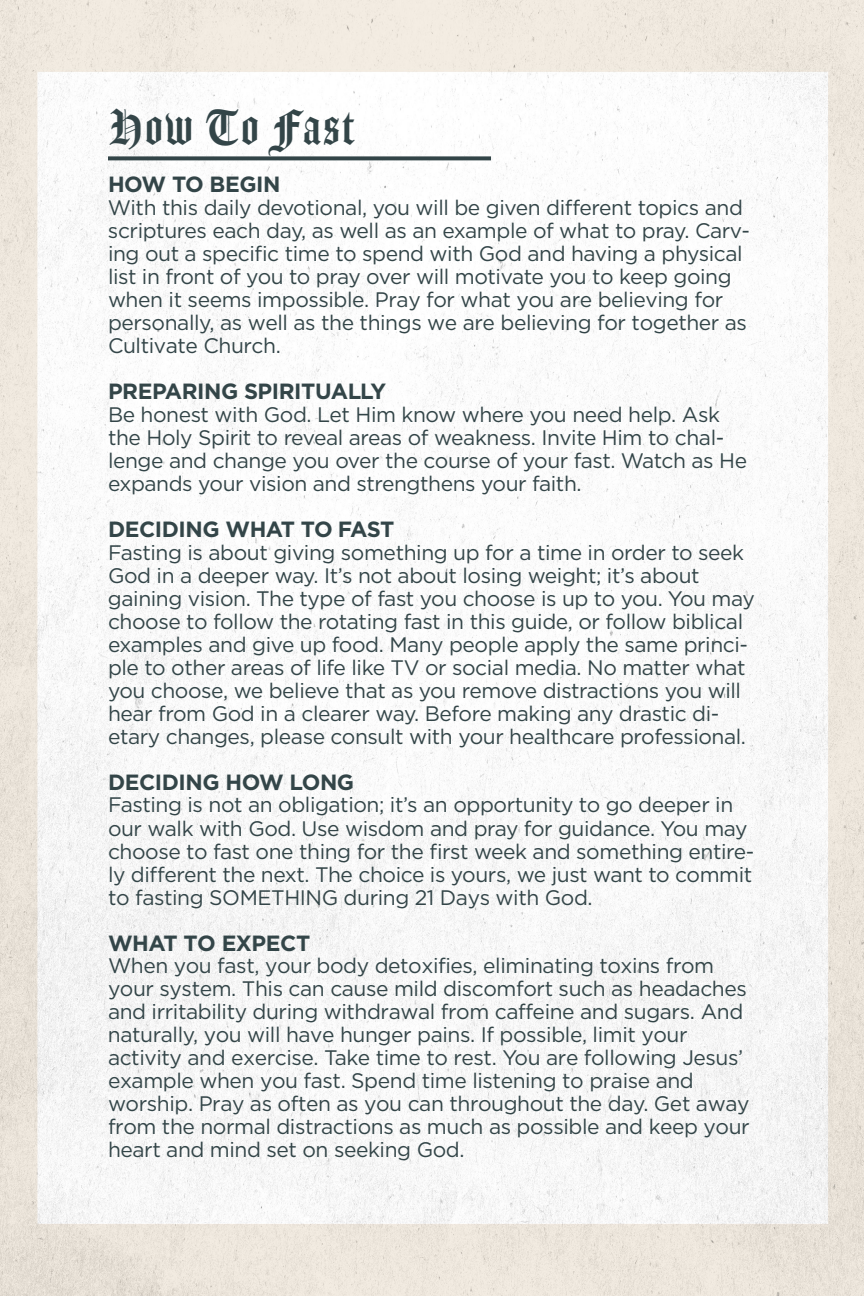
<style>
.page{position:relative;width:864px;height:1296px;background:#fff}
.page>*{position:absolute;margin:0;border:0;box-sizing:border-box;transform-origin:0 0}
.t1{font:48px "Amador";letter-spacing:.05em;color:#334548}
.t2{font:700 22px "Gotham";letter-spacing:-.02em;color:#334548}
.t3{font:21px/23px "Gotham";letter-spacing:-.02em;color:#334548}
</style>
<div class="page">
<img style="left:0;top:0;width:864px;height:1296px">
<svg style="left:108px;top:156px;width:383px;height:4px;background:#465659"></svg>
<p class="t1" style="left:108px;top:100px;width:248px">How To Fast</p>
<p class="t2" style="left:108px;top:172px;width:174px">HOW TO BEGIN</p>
<p class="t3" style="left:108px;top:195px;width:644px">With this daily devotional, you will be given different topics and scriptures each day, as well as an example of what to pray. Carv&shy;ing out a specific time to spend with God and having a physical list in front of you to pray over will motivate you to keep going when it seems impossible. Pray for what you are believing for personally, as well as the things we are believing for together as Cultivate Church.</p>
<p class="t2" style="left:108px;top:378px;width:280px">PREPARING SPIRITUALLY</p>
<p class="t3" style="left:108px;top:402px;width:641px">Be honest with God. Let Him know where you need help. Ask the Holy Spirit to reveal areas of weakness. Invite Him to chal&shy;lenge and change you over the course of your fast. Watch as He expands your vision and strengthens your faith.</p>
<p class="t2" style="left:108px;top:516px;width:288px">DECIDING WHAT TO FAST</p>
<p class="t3" style="left:108px;top:540px;width:648px">Fasting is about giving something up for a time in order to seek God in a deeper way. It’s not about losing weight; it’s about gaining vision. The type of fast you choose is up to you. You may choose to follow the rotating fast in this guide, or follow biblical examples and give up food. Many people apply the same princi&shy;ple to other areas of life like TV or social media. No matter what you choose, we believe that as you remove distractions you will hear from God in a clearer way. Before making any drastic di&shy;etary changes, please consult with your healthcare professional.</p>
<p class="t2" style="left:108px;top:769px;width:248px">DECIDING HOW LONG</p>
<p class="t3" style="left:108px;top:793px;width:648px">Fasting is not an obligation; it’s an opportunity to go deeper in our walk with God. Use wisdom and pray for guidance. You may choose to fast one thing for the first week and something entire&shy;ly different the next. The choice is yours, we just want to commit to fasting SOMETHING during 21 Days with God.</p>
<p class="t2" style="left:108px;top:930px;width:204px">WHAT TO EXPECT</p>
<p class="t3" style="left:108px;top:954px;width:643px">When you fast, your body detoxifies, eliminating toxins from your system. This can cause mild discomfort such as headaches and irritability during withdrawal from caffeine and sugars. And naturally, you will have hunger pains. If possible, limit your activity and exercise. Take time to rest. You are following Jesus’ example when you fast. Spend time listening to praise and worship. Pray as often as you can throughout the day. Get away from the normal distractions as much as possible and keep your heart and mind set on seeking God.</p>
</div>
